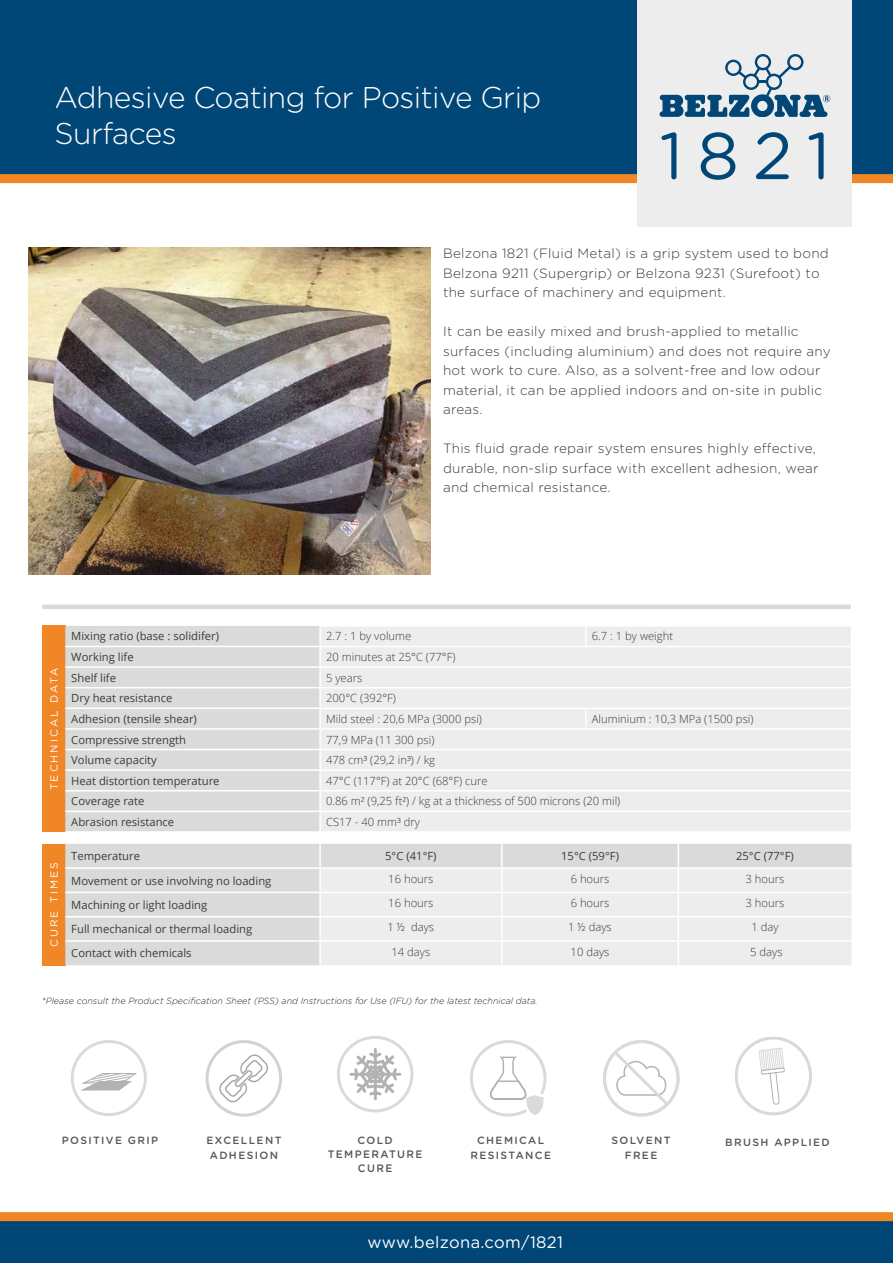
<style>
.page{position:relative;width:893px;height:1263px;background:#fff}
.page>*{position:absolute;margin:0;border:0;box-sizing:border-box;transform-origin:0 0}
.t1{font:66px "Gotham Rounded";color:#004676}
.t2{font:300 30px/36px "Gotham Rounded";letter-spacing:-.02em;color:#fff}
.t3{font:16.5px "Gotham Rounded";letter-spacing:.02em;color:#fff}
.t4{font:300 13.5px/19.5px "Gotham Rounded";letter-spacing:.02em;color:#3c3c3b}
.t5{font:11.25px "Open Sans";color:#3c3c3b}
.t6{font:300 11.25px "Open Sans";color:#3c3c3b}
.t7{font:500 10.8px/13.8px "Gotham Rounded";letter-spacing:.13em;color:#575756;text-align:center}
.t8{font:500 10.5px/14.9px "Gotham Rounded";letter-spacing:.13em;color:#575756;text-align:center}
.t9{font:10.5px "Gotham Rounded";letter-spacing:.2em;color:#fff}
.t10{font:italic 300 9px "Gotham Rounded";color:#282827}
</style>
<div class="page">
<div style="left:0;top:0;width:893px;height:174px;background:#004676"></div>
<div style="left:0;top:174px;width:893px;height:9px;background:#f18625"></div>
<div style="left:0;top:1220px;width:893px;height:43px;background:#004676"></div>
<div style="left:638px;top:0;width:214px;height:226px;background:#ededed"></div>
<svg style="left:659px;top:54px;width:171px;height:63px"></svg>
<hr style="left:42px;top:605px;width:809px;height:4px;background:#dadada">
<div style="left:0;top:1212px;width:893px;height:9px;background:#f18625"></div>
<svg style="left:71px;top:1040px;width:76px;height:76px"></svg>
<svg style="left:337px;top:1036px;width:76px;height:76px"></svg>
<svg style="left:470px;top:1040px;width:76px;height:76px"></svg>
<svg style="left:603px;top:1040px;width:77px;height:76px"></svg>
<img style="left:28px;top:247px;width:402px;height:328px">
<div style="left:42px;top:626px;width:23px;height:206px;background:#f18626"></div>
<div style="left:65px;top:626px;width:254px;height:205px;background:#dadada"></div>
<div style="left:321px;top:627px;width:530px;height:204px;background:#ededed"></div>
<svg style="left:319px;top:627px;width:1px;height:163px"></svg>
<svg style="left:319px;top:812px;width:1px;height:19px"></svg>
<svg style="left:585px;top:627px;width:2px;height:19px"></svg>
<hr style="left:586px;top:646px;width:266px;height:1px;background:#fff">
<hr style="left:65px;top:646px;width:255px;height:1px;background:#fff">
<hr style="left:320px;top:646px;width:266px;height:1px;background:#fff">
<hr style="left:65px;top:666px;width:255px;height:2px;background:#fff">
<hr style="left:320px;top:666px;width:266px;height:2px;background:#fff">
<hr style="left:586px;top:666px;width:266px;height:2px;background:#fff">
<hr style="left:65px;top:687px;width:255px;height:1px;background:#fff">
<hr style="left:320px;top:687px;width:266px;height:1px;background:#fff">
<hr style="left:586px;top:687px;width:266px;height:1px;background:#fff">
<hr style="left:65px;top:707px;width:255px;height:2px;background:#fff">
<hr style="left:320px;top:707px;width:266px;height:2px;background:#fff">
<hr style="left:586px;top:707px;width:266px;height:2px;background:#fff">
<svg style="left:585px;top:709px;width:2px;height:19px"></svg>
<hr style="left:586px;top:728px;width:266px;height:2px;background:#fff">
<hr style="left:65px;top:728px;width:255px;height:2px;background:#fff">
<hr style="left:320px;top:728px;width:266px;height:2px;background:#fff">
<hr style="left:65px;top:749px;width:255px;height:1px;background:#fff">
<hr style="left:320px;top:749px;width:266px;height:1px;background:#fff">
<hr style="left:586px;top:749px;width:266px;height:1px;background:#fff">
<hr style="left:65px;top:769px;width:255px;height:2px;background:#fff">
<hr style="left:320px;top:769px;width:266px;height:2px;background:#fff">
<hr style="left:586px;top:769px;width:266px;height:2px;background:#fff">
<hr style="left:65px;top:790px;width:255px;height:1px;background:#fff">
<hr style="left:320px;top:790px;width:266px;height:1px;background:#fff">
<hr style="left:586px;top:790px;width:266px;height:1px;background:#fff">
<hr style="left:65px;top:811px;width:255px;height:1px;background:#fff">
<hr style="left:320px;top:811px;width:266px;height:1px;background:#fff">
<hr style="left:586px;top:811px;width:266px;height:1px;background:#fff">
<div style="left:42px;top:844px;width:23px;height:121px;background:#f18626"></div>
<div style="left:65px;top:844px;width:786px;height:121px;background:#dadada"></div>
<div style="left:321px;top:869px;width:530px;height:96px;background:#ededed"></div>
<hr style="left:319px;top:844px;width:2px;height:23px;background:#fff">
<hr style="left:319px;top:869px;width:2px;height:23px;background:#fff">
<hr style="left:319px;top:893px;width:2px;height:23px;background:#fff">
<hr style="left:319px;top:917px;width:2px;height:23px;background:#fff">
<hr style="left:319px;top:942px;width:2px;height:23px;background:#fff">
<hr style="left:65px;top:867px;width:255px;height:2px;background:#fff">
<hr style="left:320px;top:867px;width:182px;height:2px;background:#fff">
<hr style="left:502px;top:867px;width:176px;height:2px;background:#fff">
<hr style="left:678px;top:867px;width:173px;height:2px;background:#fff">
<hr style="left:65px;top:892px;width:255px;height:1px;background:#fff">
<hr style="left:320px;top:892px;width:182px;height:1px;background:#fff">
<hr style="left:502px;top:892px;width:176px;height:1px;background:#fff">
<hr style="left:678px;top:892px;width:173px;height:1px;background:#fff">
<hr style="left:65px;top:916px;width:255px;height:1px;background:#fff">
<hr style="left:320px;top:916px;width:182px;height:1px;background:#fff">
<hr style="left:502px;top:916px;width:176px;height:1px;background:#fff">
<hr style="left:678px;top:916px;width:173px;height:1px;background:#fff">
<hr style="left:65px;top:940px;width:255px;height:2px;background:#fff">
<hr style="left:320px;top:940px;width:182px;height:2px;background:#fff">
<hr style="left:502px;top:940px;width:176px;height:2px;background:#fff">
<svg style="left:501px;top:844px;width:1px;height:121px"></svg>
<hr style="left:678px;top:940px;width:173px;height:2px;background:#fff">
<svg style="left:678px;top:844px;width:1px;height:121px"></svg>
<svg style="left:735px;top:1037px;width:77px;height:79px"></svg>
<svg style="left:206px;top:1040px;width:76px;height:77px"></svg>
<h2 class="t2" style="left:55px;top:78px;width:488px">Adhesive Coating for Positive Grip<br>Surfaces</h2>
<h1 class="t1" style="left:659px;top:110px;width:172px">1821</h1>
<p class="t4" style="left:443px;top:243px;width:387px">Belzona 1821 (Fluid Metal) is a grip system used to bond<br>Belzona 9211 (Supergrip) or Belzona 9231 (Surefoot) to the surface of machinery and equipment.</p>
<p class="t4" style="left:443px;top:321px;width:389px">It can be easily mixed and brush-applied to metallic surfaces (including aluminium) and does not require any hot work to cure. Also, as a solvent-free and low odour material, it can be applied indoors and on-site in public areas.</p>
<p class="t4" style="left:443px;top:438px;width:377px">This fluid grade repair system ensures highly effective, durable, non-slip surface with excellent adhesion, wear and chemical resistance.</p>
<p class="t9" style="left:47px;top:790px;width:125px;rotate:-90deg">TECHNICAL DATA</p>
<p class="t9" style="left:47px;top:947px;width:87px;rotate:-90deg">CURE TIMES</p>
<p class="t5" style="left:71px;top:629px;width:149px">Mixing ratio (base : solidifer)</p>
<p class="t6" style="left:326px;top:629px;width:87px">2.7 : 1 by volume</p>
<p class="t6" style="left:592px;top:629px;width:83px">6.7 : 1 by weight</p>
<p class="t5" style="left:71px;top:649px;width:64px">Working life</p>
<p class="t6" style="left:326px;top:649px;width:131px">20 minutes at 25°C (77°F)</p>
<p class="t5" style="left:71px;top:670px;width:46px">Shelf life</p>
<p class="t6" style="left:326px;top:670px;width:38px">5 years</p>
<p class="t5" style="left:71px;top:690px;width:103px">Dry heat resistance</p>
<p class="t6" style="left:326px;top:690px;width:71px">200°C (392°F)</p>
<p class="t5" style="left:71px;top:711px;width:127px">Adhesion (tensile shear)</p>
<p class="t6" style="left:326px;top:711px;width:157px">Mild steel : 20,6 MPa (3000 psi)</p>
<p class="t6" style="left:592px;top:711px;width:163px">Aluminium : 10,3 MPa (1500 psi)</p>
<p class="t5" style="left:71px;top:732px;width:116px">Compressive strength</p>
<p class="t6" style="left:326px;top:732px;width:110px">77,9 MPa (11 300 psi)</p>
<p class="t5" style="left:71px;top:752px;width:87px">Volume capacity</p>
<p class="t6" style="left:326px;top:752px;width:110px">478 cm³ (29,2 in³) / kg</p>
<p class="t5" style="left:71px;top:773px;width:150px">Heat distortion temperature</p>
<p class="t6" style="left:326px;top:773px;width:163px">47°C (117°F) at 20°C (68°F) cure</p>
<p class="t5" style="left:71px;top:793px;width:75px">Coverage rate</p>
<p class="t6" style="left:326px;top:793px;width:296px">0.86 m² (9,25 ft²) / kg at a thickness of 500 microns (20 mil)</p>
<p class="t5" style="left:71px;top:814px;width:104px">Abrasion resistance</p>
<p class="t6" style="left:326px;top:814px;width:96px">CS17 - 40 mm³ dry</p>
<p class="t5" style="left:71px;top:848px;width:70px">Temperature</p>
<p class="t5" style="left:385px;top:848px;width:53px">5°C (41°F)</p>
<p class="t5" style="left:561px;top:848px;width:59px">15°C (59°F)</p>
<p class="t5" style="left:736px;top:848px;width:59px">25°C (77°F)</p>
<p class="t5" style="left:71px;top:873px;width:202px">Movement or use involving no loading</p>
<p class="t6" style="left:388px;top:871px;width:47px">16 hours</p>
<p class="t6" style="left:571px;top:871px;width:40px">6 hours</p>
<p class="t6" style="left:745px;top:871px;width:40px">3 hours</p>
<p class="t5" style="left:71px;top:897px;width:137px">Machining or light loading</p>
<p class="t6" style="left:388px;top:895px;width:47px">16 hours</p>
<p class="t6" style="left:571px;top:895px;width:40px">6 hours</p>
<p class="t6" style="left:745px;top:895px;width:40px">3 hours</p>
<p class="t5" style="left:71px;top:921px;width:183px">Full mechanical or thermal loading</p>
<p class="t6" style="left:388px;top:919px;width:48px">1 ½ days</p>
<p class="t6" style="left:568px;top:919px;width:45px">1 ½ days</p>
<p class="t6" style="left:751px;top:919px;width:29px">1 day</p>
<p class="t5" style="left:71px;top:946px;width:122px">Contact with chemicals</p>
<p class="t6" style="left:391px;top:944px;width:40px">14 days</p>
<p class="t6" style="left:571px;top:944px;width:40px">10 days</p>
<p class="t6" style="left:750px;top:944px;width:34px">5 days</p>
<p class="t10" style="left:42px;top:995px;width:497px">*Please consult the Product Specification Sheet (PSS) and Instructions for Use (IFU) for the latest technical data.</p>
<p class="t8" style="left:62px;top:1133px;width:98px">POSITIVE GRIP</p>
<p class="t8" style="left:470px;top:1133px;width:82px">CHEMICAL<br>RESISTANCE</p>
<p class="t8" style="left:611px;top:1133px;width:61px">SOLVENT<br>FREE</p>
<p class="t8" style="left:725px;top:1135px;width:106px">BRUSH APPLIED</p>
<p class="t8" style="left:206px;top:1133px;width:77px">EXCELLENT<br>ADHESION</p>
<p class="t8" style="left:357px;top:1133px;width:37px">COLD</p>
<p class="t7" style="left:328px;top:1147px;width:96px">TEMPERATURE<br>CURE</p>
<p class="t3" style="left:367px;top:1231px;width:197px">www.belzona.com/1821</p>
</div>
